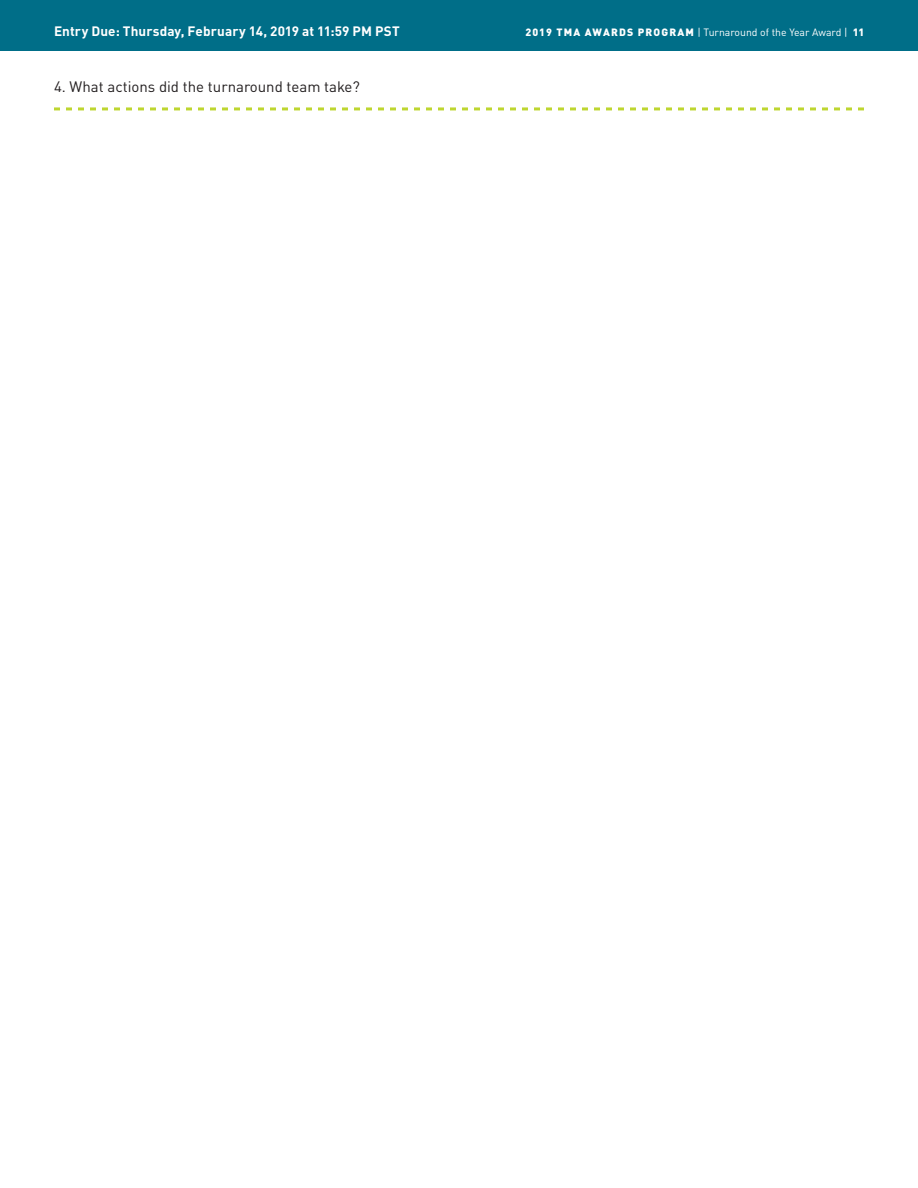
<style>
.page{position:relative;width:918px;height:1188px;background:#fff}
.page>*{position:absolute;margin:0;border:0;box-sizing:border-box;transform-origin:0 0}
.t1{font:15px "DINOT";color:#231f20}
.t2{font:700 13.5px "DINOT";letter-spacing:.01em;color:#fff}
.t3{font:10.5px "DINOT";color:#fff}
.s1{font-weight:900}
</style>
<div class="page">
<div style="left:0;top:0;width:917px;height:51px;background:#006e88"></div>
<svg style="left:54px;top:107px;width:810px;height:3px"></svg>
<p class="t2" style="left:54px;top:22px;width:347px">Entry Due: Thursday, February 14, 2019 at 11:59 PM PST</p>
<p class="t3" style="left:526px;top:25px;width:340px"><span class="s1">2019 TMA AWARDS PROGRAM</span> | Turnaround of the Year Award | <span class="s1">11</span></p>
<p class="t1" style="left:54px;top:78px;width:307px">4. What actions did the turnaround team take?</p>
</div>
